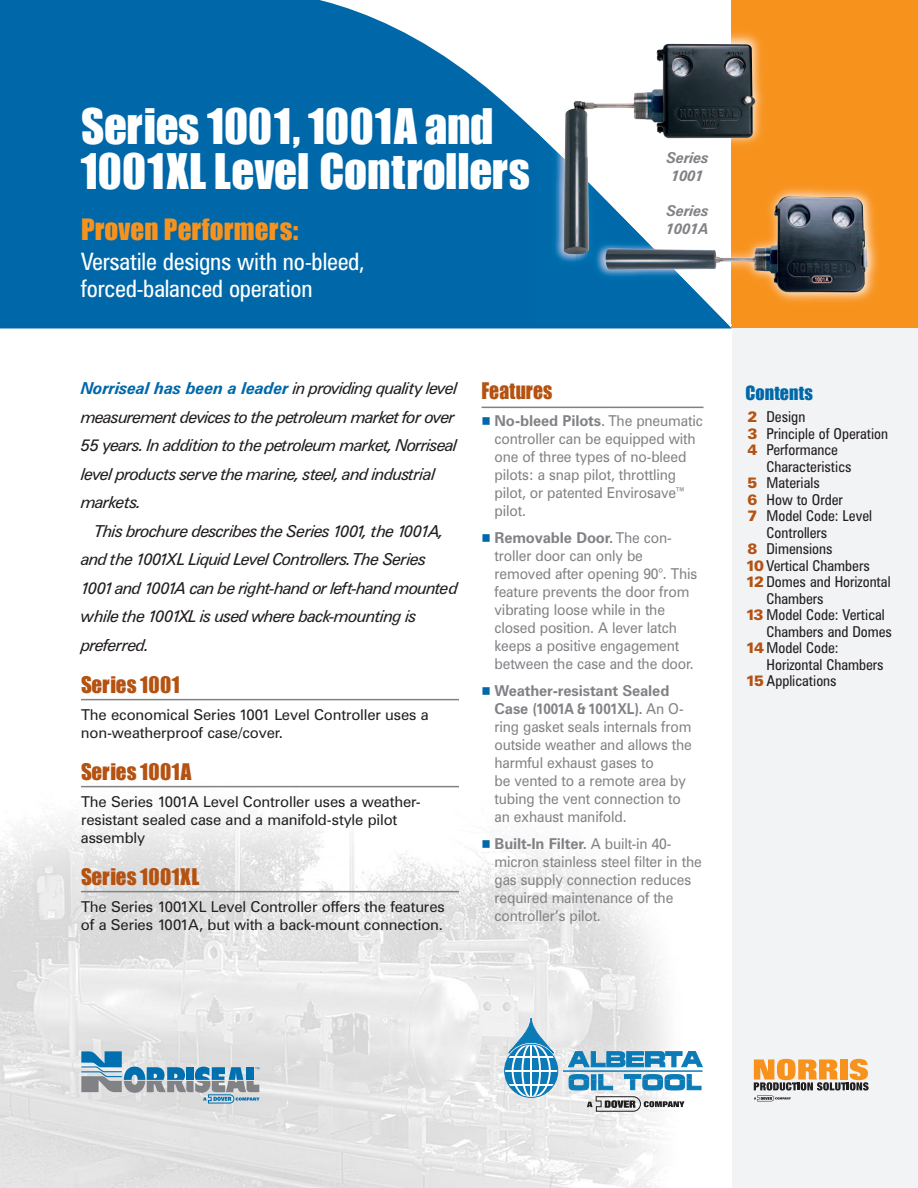
<style>
.page{position:relative;width:918px;height:1188px;background:#fff}
.page>*{position:absolute;margin:0;border:0;box-sizing:border-box;transform-origin:0 0}
.t1{font:45px/45px "Impact";color:#fff}
.t2{font:27px "Impact";letter-spacing:.005em;color:#f7931d}
.t3{font:condensed 24px/27px "Zurich BT";letter-spacing:-.01em;color:#fff}
.t4{font:21px "Impact";letter-spacing:.01em;color:#b45212}
.t5{font:21px "Impact";letter-spacing:.01em;color:#b45212;scale:.93 1}
.t6{font:18px "Impact";letter-spacing:.005em;color:#0068a9}
.t7{font:italic 16.5px/28.5px "Zurich BT";letter-spacing:-.06em;color:#231f20}
.t8{font:15px/18px "Zurich BT";letter-spacing:-.01em;color:#808285;scale:.93 1}
.t9{font:15px/18px "Zurich BT";letter-spacing:-.01em;color:#231f20}
.t10{font:condensed 15px "Zurich BT";color:#231f20}
.t11{font:15px/18px "Zurich BT";letter-spacing:-.01em;color:#808285}
.t12{font:italic 700 15px/18px "Zurich BT";letter-spacing:-.015em;color:#808285;text-align:center}
.s1{font-weight:700;color:#0068a9}
.s2{font-weight:700}
.s3{font-weight:900;font-stretch:normal;color:#b45212}
</style>
<div class="page">
<img style="left:0;top:785px;width:703px;height:403px">
<div style="left:0;top:0;width:732px;height:328px;background:#0068a9"></div>
<div style="left:732px;top:0;width:186px;height:328px;background:#f7931d"></div>
<div style="left:732px;top:328px;width:186px;height:860px;background:#f2f3f4"></div>
<img style="left:535px;top:0;width:197px;height:131px">
<img style="left:535px;top:131px;width:42px;height:193px">
<img style="left:732px;top:33px;width:31px;height:108px">
<img style="left:564px;top:44px;width:191px;height:211px">
<img style="left:577px;top:324px;width:152px;height:2px">
<img style="left:589px;top:157px;width:289px;height:167px">
<img style="left:577px;top:182px;width:150px;height:142px">
<img style="left:577px;top:157px;width:12px;height:97px">
<img style="left:605px;top:196px;width:262px;height:97px">
<hr style="left:81px;top:699px;width:378px;height:1px;background:#808285">
<hr style="left:81px;top:786px;width:378px;height:1px;background:#808285">
<hr style="left:81px;top:891px;width:378px;height:1px;background:#808285">
<hr style="left:482px;top:407px;width:222px;height:1px;background:#808285">
<hr style="left:563px;top:1070px;width:140px;height:2px;background:#0b7bb8">
<svg style="left:568px;top:1051px;width:134px;height:39px"></svg>
<svg style="left:587px;top:1096px;width:98px;height:16px"></svg>
<div style="left:505px;top:1044px;width:53px;height:53px;background:#0b7bb8;border-radius:50%"></div>
<hr style="left:505px;top:1070px;width:53px;height:2px;background:#fff">
<hr style="left:505px;top:1056px;width:53px;height:2px;background:#fff">
<hr style="left:505px;top:1084px;width:53px;height:2px;background:#fff">
<svg style="left:508px;top:1018px;width:46px;height:79px"></svg>
<svg style="left:81px;top:1051px;width:179px;height:52px;background:#9eb6c5"></svg>
<svg style="left:754px;top:1059px;width:115px;height:42px"></svg>
<svg style="left:483px;top:840px;width:7px;height:8px"></svg>
<h1 class="t1" style="left:81px;top:103px;width:451px">Series 1001, 1001A and<br>1001XL Level Controllers</h1>
<h2 class="t2" style="left:81px;top:212px;width:219px">Proven Performers:</h2>
<h3 class="t3" style="left:81px;top:250px;width:286px">Versatile designs with no-bleed, forced-balanced operation</h3>
<p class="t12" style="left:666px;top:150px;width:44px">Series<br>1001</p>
<p class="t12" style="left:666px;top:203px;width:44px;text-align:left">Series<br>1001A</p>
<p class="t7" style="left:81px;top:376px;width:378px"><span class="s1">Norriseal has been a leader</span> in providing quality level measurement devices to the petroleum market for over 55 years. In addition to the petroleum market, Norriseal level products serve the marine, steel, and industrial markets.</p>
<p class="t7" style="left:81px;top:518px;width:379px;text-indent:13px">This brochure describes the Series 1001, the 1001A, and the 1001XL Liquid Level Controllers.The Series 1001and 1001A can be right-hand or left-hand mounted while the 1001XL is used where back-mounting is preferred.</p>
<h3 class="t4" style="left:81px;top:672px;width:100px">Series 1001</h3>
<p class="t9" style="left:81px;top:707px;width:349px">The economical Series 1001 Level Controller uses a non-weatherproof case/cover.</p>
<h3 class="t4" style="left:81px;top:759px;width:112px">Series 1001A</h3>
<p class="t9" style="left:81px;top:794px;width:341px">The Series 1001A Level Controller uses a weather&shy;resistant sealed case and a manifold-style pilot assembly</p>
<h3 class="t4" style="left:81px;top:864px;width:120px">Series 1001XL</h3>
<p class="t9" style="left:81px;top:899px;width:365px">The Series 1001XL Level Controller offers the features of a Series 1001A, but with a back-mount connection.</p>
<h3 class="t5" style="left:481px;top:378px;width:78px">Features</h3>
<p class="t11" style="left:495px;top:413px;width:210px"><span class="s2">No-bleed Pilots</span>. The pneumatic controller can be equipped with one of three types of no-bleed pilots: a snap pilot, throttling pilot, or patented Envirosave&shy;pilot.</p>
<p class="t8" style="left:495px;top:530px;width:220px"><span class="s2">Removable Door.</span> The con&shy;troller door can only be removed after opening 90°. This feature prevents the door from vibrating loose while in the closed position. A lever latch keeps a positive engagement between the case and the door.</p>
<p class="t8" style="left:495px;top:683px;width:214px"><span class="s2">Weather-resistant Sealed<br>Case (1001A &amp; 1001XL).</span> An O&shy;ring gasket seals internals from outside weather and allows the harmful exhaust gases to<br>be vented to a remote area by tubing the vent connection to an exhaust manifold.</p>
<p class="t8" style="left:495px;top:836px;width:224px"><span class="s2">Built-In Filter.</span> A built-in 40- micron stainless steel filter in the gas supply connection reduces required maintenance of the controller’s pilot.</p>
<p class="t6" style="left:746px;top:382px;width:69px">Contents</p>
<p class="t10" style="left:748px;top:411px;width:59px"><span class="s3">2</span> Design</p>
<p class="t10" style="left:748px;top:428px;width:142px"><span class="s3">3</span> Principle of Operation</p>
<p class="t10" style="left:748px;top:444px;width:92px"><span class="s3">4</span> Performance</p>
<p class="t10" style="left:766px;top:461px;width:87px">Characteristics</p>
<p class="t10" style="left:748px;top:477px;width:74px"><span class="s3">5</span> Materials</p>
<p class="t10" style="left:748px;top:494px;width:97px"><span class="s3">6</span> How to Order</p>
<p class="t10" style="left:748px;top:510px;width:126px"><span class="s3">7</span> Model Code: Level</p>
<p class="t10" style="left:766px;top:527px;width:62px">Controllers</p>
<p class="t10" style="left:748px;top:543px;width:87px"><span class="s3">8</span> Dimensions</p>
<p class="t10" style="left:746px;top:560px;width:126px"><span class="s3">10</span> Vertical Chambers</p>
<p class="t10" style="left:746px;top:576px;width:147px"><span class="s3">12</span> Domes and Horizontal</p>
<p class="t10" style="left:766px;top:593px;width:59px">Chambers</p>
<p class="t10" style="left:746px;top:609px;width:141px"><span class="s3">13</span> Model Code: Vertical</p>
<p class="t10" style="left:766px;top:626px;width:127px">Chambers and Domes</p>
<p class="t10" style="left:746px;top:642px;width:95px"><span class="s3">14</span> Model Code:</p>
<p class="t10" style="left:766px;top:659px;width:119px">Horizontal Chambers</p>
<p class="t10" style="left:746px;top:675px;width:93px"><span class="s3">15</span> Applications</p>
</div>
